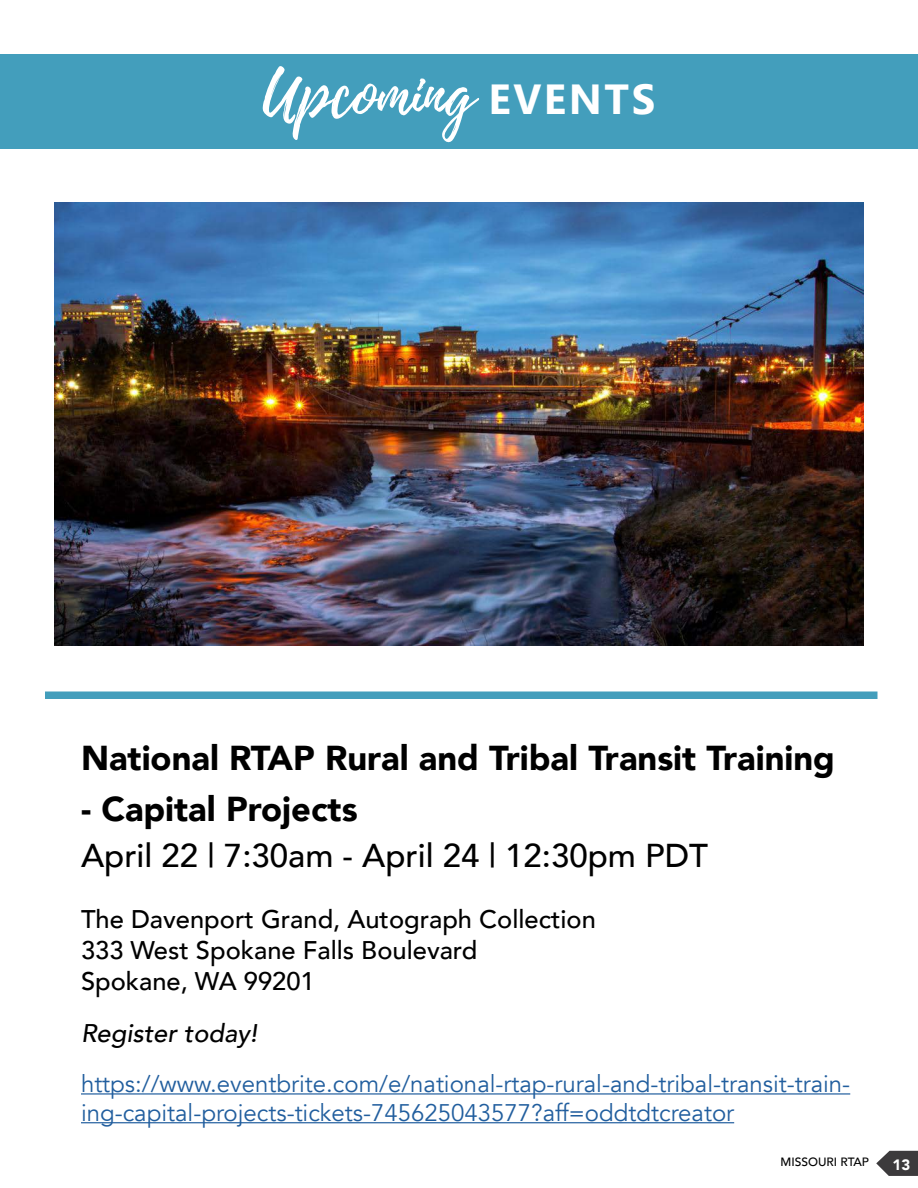
<style>
.page{position:relative;width:918px;height:1188px;background:#fff}
.page>*{position:absolute;margin:0;border:0;box-sizing:border-box;transform-origin:0 0}
.t1{font:64.5px "Playlist Script";color:#fff}
.t2{font:900 34.5px "Avenir";color:#000}
.t3{font:500 33px "Avenir";color:#000}
.t4{font:500 25.5px/30.6px "Avenir";color:#000}
.t5{font:italic 500 25.5px "Avenir";color:#000}
.t6{font:24px/28.8px "Avenir";color:#215e9e}
.t7{font:900 15px "Avenir";color:#fff}
.t8{font:500 12px "Avenir";color:#000}
.s1{font-family:"Leelawadee";font-weight:700;font-size:42px}
</style>
<div class="page">
<svg style="left:876px;top:1151px;width:42px;height:25px"></svg>
<div style="left:0;top:54px;width:918px;height:95px;background:#439ebc"></div>
<img style="left:54px;top:202px;width:810px;height:443px">
<hr style="left:81px;top:1093px;width:769px;height:2px;background:#215e9e">
<hr style="left:81px;top:1122px;width:653px;height:1px;background:#215e9e">
<div style="left:45px;top:692px;width:832px;height:7px;background:#439ebc"></div>
<h1 class="t1" style="left:263px;top:48px;width:394px">Upcoming <span class="s1">EVENTS</span></h1>
<h2 class="t2" style="left:81px;top:729px;width:756px">National RTAP Rural and Tribal Transit Training</h2>
<h2 class="t2" style="left:81px;top:779px;width:278px">- Capital Projects</h2>
<h3 class="t3" style="left:81px;top:827px;width:629px">April 22 | 7:30am - April 24 | 12:30pm PDT</h3>
<p class="t4" style="left:81px;top:903px;width:516px">The Davenport Grand, Autograph Collection<br>333 West Spokane Falls Boulevard<br>Spokane, WA 99201</p>
<p class="t5" style="left:81px;top:1018px;width:178px">Register today!</p>
<p class="t6" style="left:81px;top:1070px;width:771px">https://www.eventbrite.com/e/national-rtap-rural-and-tribal-transit-train&shy;ing-capital-projects-tickets-745625043577?aff=oddtdtcreator</p>
<p class="t8" style="left:781px;top:1151px;width:90px">MISSOURI RTAP</p>
<p class="t7" style="left:892px;top:1151px;width:19px">13</p>
</div>
